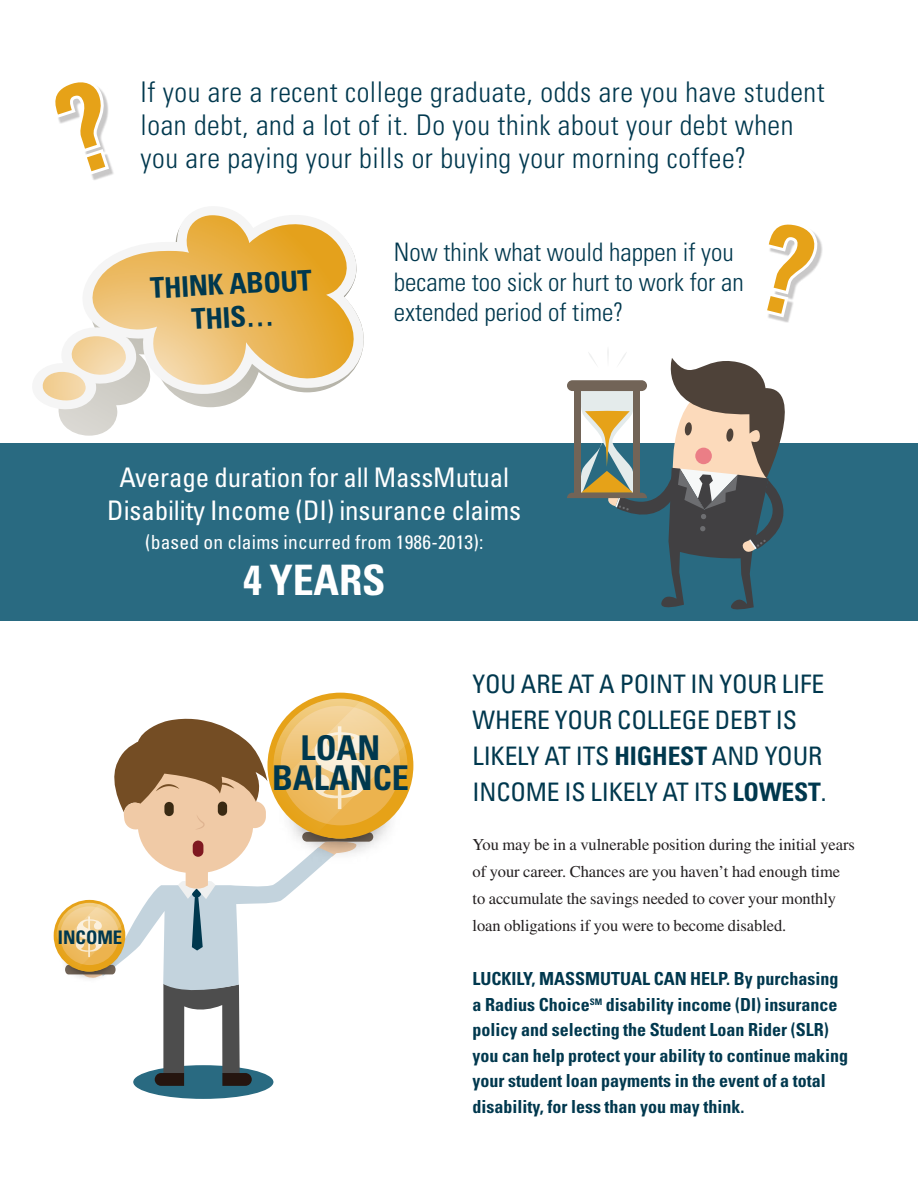
<style>
.page{position:relative;width:918px;height:1188px;background:#fff}
.page>*{position:absolute;margin:0;border:0;box-sizing:border-box;transform-origin:0 0}
.t1{font:700 condensed 42px "Univers LT Std";letter-spacing:-.005em;color:#fff}
.t2{font:700 condensed 34.2px/30.3px "Univers LT Std";color:#00384e;text-align:center}
.t3{font:300 condensed 28.5px/33px "Univers LT Std";letter-spacing:.02em;color:#00384e}
.t4{font:700 condensed 28.5px/33px "Univers LT Std";color:#00384e;text-align:center}
.t5{font:condensed 27px/33.3px "Univers LT Std";letter-spacing:-.005em;color:#fff;text-align:center}
.t6{font:condensed 25.5px/36px "Univers LT Std";letter-spacing:-.005em;color:#00384e}
.t7{font:300 condensed 25.5px/30px "Univers LT Std";color:#00384e}
.t8{font:condensed 19.5px "Univers LT Std";letter-spacing:.01em;color:#fff}
.t9{font:700 condensed 18.75px "Univers LT Std";color:#00384e}
.t10{font:700 condensed 18px/25.5px "Univers LT Std";color:#00384e}
.t11{font:16.5px/27px "Times LT Std";letter-spacing:-.005em;color:#231f20}
.s1{font-weight:700}
</style>
<div class="page">
<div style="left:0;top:444px;width:918px;height:177px;background:#296a81"></div>
<svg style="left:58px;top:395px;width:186px;height:41px"></svg>
<svg style="left:138px;top:317px;width:226px;height:78px"></svg>
<svg style="left:92px;top:215px;width:266px;height:172px"></svg>
<svg style="left:42px;top:326px;width:96px;height:85px"></svg>
<div style="left:767px;top:225px;width:56px;height:98px;background:#231f20;opacity:.25"></div>
<svg style="left:567px;top:350px;width:218px;height:259px"></svg>
<div style="left:695px;top:448px;width:17px;height:16px;background:#eb7e86;border-radius:50%"></div>
<div style="left:133px;top:1065px;width:140px;height:34px;background:#296a81;border-radius:50%"></div>
<svg style="left:56px;top:697px;width:353px;height:389px"></svg>
<svg style="left:58px;top:85px;width:56px;height:94px"></svg>
<svg style="left:767px;top:225px;width:56px;height:96px"></svg>
<h3 class="t3" style="left:141px;top:76px;width:686px">If you are a recent college graduate, odds are you have student loan debt, and a lot of it. Do you think about your debt when</h3>
<h3 class="t3" style="left:141px;top:142px;width:607px">you are paying your bills or buying your morning coffee?</h3>
<h3 class="t4" style="left:149px;top:272px;width:163px;rotate:-3deg">THINK ABOUT<br>THIS…</h3>
<h3 class="t7" style="left:394px;top:237px;width:351px">Now think what would happen if you became too sick or hurt to work for an extended period of time?</h3>
<h3 class="t5" style="left:107px;top:461px;width:415px">Average duration for all MassMutual<br>Disability Income (DI) insurance claims</h3>
<p class="t8" style="left:145px;top:530px;width:340px">(based on claims incurred from 1986-2013):</p>
<h1 class="t1" style="left:243px;top:554px;width:144px">4 YEARS</h1>
<p class="t9" style="left:58px;top:926px;width:66px">INCOME</p>
<h2 class="t2" style="left:272px;top:732px;width:138px">LOAN<br>BALANCE</h2>
<h3 class="t6" style="left:472px;top:665px;width:356px">YOU ARE AT A POINT IN YOUR LIFE<br>WHERE YOUR COLLEGE DEBT IS<br>LIKELY AT ITS <span class="s1">HIGHEST</span> AND YOUR<br>INCOME IS LIKELY AT ITS <span class="s1">LOWEST</span>.</h3>
<p class="t11" style="left:472px;top:831px;width:384px">You may be in a vulnerable position during the initial years of your career. Chances are you haven’t had enough time to accumulate the savings needed to cover your monthly loan obligations if you were to become disabled.</p>
<p class="t10" style="left:472px;top:966px;width:377px">LUCKILY, MASSMUTUAL CAN HELP. By purchasing a Radius Choice<sup>SM</sup> disability income (DI) insurance policy and selecting the Student Loan Rider (SLR) you can help protect your ability to continue making your student loan payments in the event of a total disability, for less than you may think.</p>
</div>
